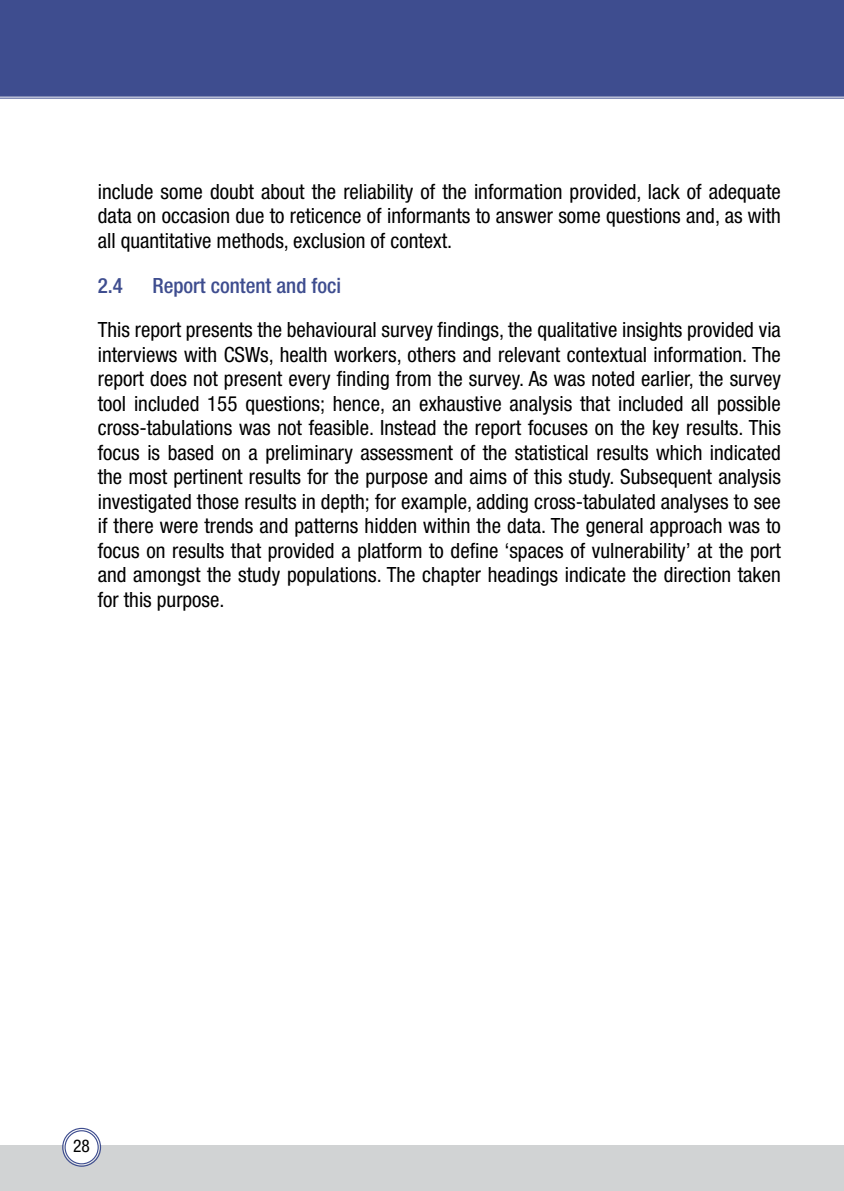
<style>
.page{position:relative;width:844px;height:1191px;background:#fff}
.page>*{position:absolute;margin:0;border:0;box-sizing:border-box;transform-origin:0 0}
.t1{font:condensed 21px/24.5px "Helvetica Neue LT Pro";color:#000;text-align:justify}
.t2{font:500 condensed 21px "Helvetica Neue LT Pro";color:#3e4d8f}
.t3{font:condensed 17.5px "Helvetica Neue LT Pro";color:#000}
</style>
<div class="page">
<div style="left:0;top:1145px;width:843px;height:46px;background:#d1d3d4"></div>
<div style="left:64px;top:1129px;width:35px;height:36px;background:#fff;border-radius:50%"></div>
<div style="left:62px;top:1127px;width:39px;height:39px;border:1px solid #3e4d8f;border-radius:50%"></div>
<div style="left:64px;top:1130px;width:35px;height:34px;border:1px solid #3e4d8f;border-radius:50%"></div>
<svg style="left:0;top:97px;width:843px;height:2px;background:#9da5c6"></svg>
<svg style="left:0;top:94px;width:843px;height:3px;background:#54619c"></svg>
<div style="left:0;top:0;width:843px;height:94px;background:#3e4d8f"></div>
<p class="t1" style="left:98px;top:179px;width:684px">include some doubt about the reliability of the information provided, lack of adequate data on occasion due to reticence of informants to answer some questions and, as with all quantitative methods, exclusion of context.</p>
<p class="t2" style="left:98px;top:273px;width:27px">2.4</p>
<p class="t2" style="left:152px;top:273px;width:190px">Report content and foci</p>
<p class="t1" style="left:98px;top:317px;width:684px">This report presents the behavioural survey findings, the qualitative insights provided via interviews with CSWs, health workers, others and relevant contextual information. The report does not present every finding from the survey. As was noted earlier, the survey tool included 155 questions; hence, an exhaustive analysis that included all possible cross-tabulations was not feasible. Instead the report focuses on the key results. This focus is based on a preliminary assessment of the statistical results which indicated the most pertinent results for the purpose and aims of this study. Subsequent analysis investigated those results in depth; for example, adding cross-tabulated analyses to see if there were trends and patterns hidden within the data. The general approach was to focus on results that provided a platform to define ‘spaces of vulnerability’ at the port and amongst the study populations. The chapter headings indicate the direction taken for this purpose.</p>
<p class="t3" style="left:73px;top:1135px;width:18px">28</p>
</div>
